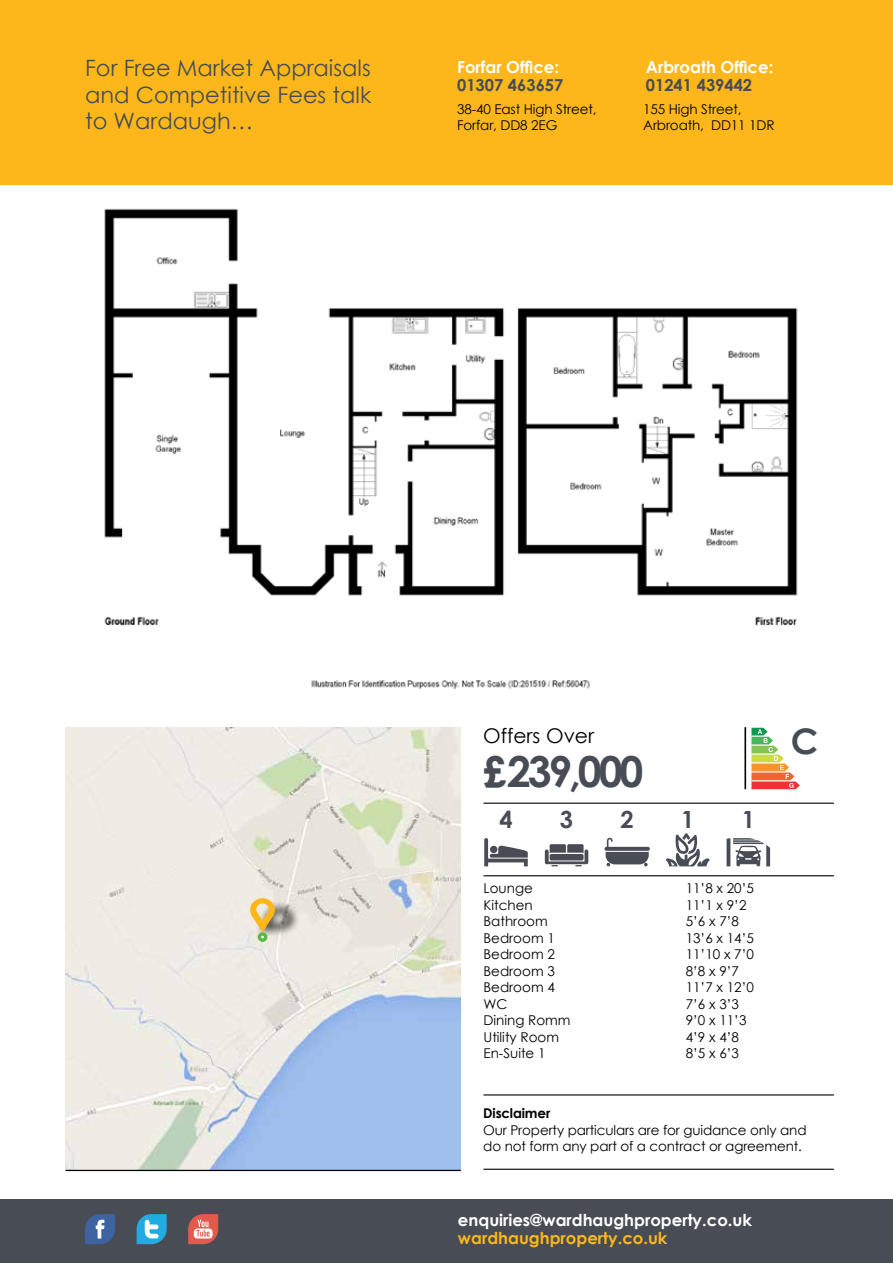
<style>
.page{position:relative;width:893px;height:1263px;background:#fff}
.page>*{position:absolute;margin:0;border:0;box-sizing:border-box;transform-origin:0 0}
.t1{font:700 42.75px "Century Gothic";letter-spacing:-.075em;color:#474c55}
.t2{font:700 35.25px "Century Gothic";color:#474c55}
.t3{font:700 23.7px "Century Gothic";color:#474c55}
.t4{font:22.5px/26.2px "Century Gothic";color:#474c55;text-align:justify}
.t5{font:20.25px "Century Gothic";color:#000}
.t6{font:700 16.5px "Century Gothic";color:#fff}
.t7{font:700 16.5px "Century Gothic";color:#fdb71b}
.t8{font:700 16.5px "Century Gothic";color:#474c55}
.t9{font:13.5px/16.5px "Century Gothic";letter-spacing:-.01em;color:#000}
.t10{font:700 13.5px "Century Gothic";letter-spacing:-.01em;color:#000}
</style>
<div class="page">
<img style="left:66px;top:728px;width:395px;height:442px">
<div style="left:0;top:0;width:893px;height:184px;background:#fdb71b"></div>
<div style="left:0;top:1199px;width:893px;height:64px;background:#474c55"></div>
<svg style="left:188px;top:1214px;width:30px;height:30px"></svg>
<svg style="left:137px;top:1214px;width:30px;height:30px"></svg>
<svg style="left:85px;top:1214px;width:30px;height:30px"></svg>
<hr style="left:66px;top:1170px;width:395px;height:1px;background:#000">
<svg style="left:751px;top:728px;width:49px;height:61px"></svg>
<hr style="left:744px;top:727px;width:2px;height:62px;background:#000">
<hr style="left:483px;top:803px;width:351px;height:1px;background:#000">
<hr style="left:483px;top:875px;width:351px;height:1px;background:#000">
<hr style="left:483px;top:1094px;width:351px;height:1px;background:#000">
<hr style="left:483px;top:1169px;width:351px;height:1px;background:#000">
<div style="left:254px;top:901px;width:47px;height:37px;background:#000;opacity:.75"></div>
<svg style="left:227px;top:890px;width:48px;height:42px"></svg>
<div style="left:259px;top:934px;width:7px;height:6px;background:#fff;border-radius:50%"></div>
<div style="left:258px;top:932px;width:9px;height:10px;border:3px solid #58b947;border-radius:50%"></div>
<svg style="left:484px;top:838px;width:44px;height:28px"></svg>
<svg style="left:545px;top:844px;width:43px;height:22px"></svg>
<svg style="left:666px;top:833px;width:44px;height:33px"></svg>
<svg style="left:727px;top:838px;width:43px;height:28px"></svg>
<svg style="left:604px;top:838px;width:46px;height:28px"></svg>
<img style="left:104px;top:208px;width:694px;height:481px">
<h3 class="t4" style="left:85px;top:55px;width:288px">For Free Market Appraisals and Competitive Fees talk to Wardaugh…</h3>
<p class="t6" style="left:457px;top:54px;width:103px">Forfar Office:</p>
<p class="t6" style="left:646px;top:54px;width:129px">Arbroath Office:</p>
<p class="t8" style="left:646px;top:72px;width:108px">01241 439442</p>
<p class="t8" style="left:457px;top:72px;width:108px">01307 463657</p>
<p class="t9" style="left:457px;top:100px;width:141px">38-40 East High Street,<br>Forfar, DD8 2EG</p>
<p class="t9" style="left:643px;top:100px;width:133px">155 High Street,<br>Arbroath, DD11 1DR</p>
<h3 class="t5" style="left:483px;top:721px;width:113px">Offers Over</h3>
<h1 class="t1" style="left:483px;top:739px;width:162px">£239,000</h1>
<h3 class="t3" style="left:499px;top:801px;width:15px">4</h3>
<h3 class="t3" style="left:560px;top:801px;width:15px">3</h3>
<h3 class="t3" style="left:621px;top:801px;width:15px">2</h3>
<h3 class="t3" style="left:681px;top:801px;width:15px">1</h3>
<h3 class="t3" style="left:742px;top:801px;width:15px">1</h3>
<p class="t9" style="left:483px;top:880px;width:89px">Lounge<br>Kitchen<br>Bathroom<br>Bedroom 1<br>Bedroom 2<br>Bedroom 3<br>Bedroom 4<br>WC<br>Dining Romm<br>Utility Room<br>En-Suite 1</p>
<p class="t9" style="left:686px;top:880px;width:70px">11’8 x 20’5<br>11’1 x 9’2<br>5’6 x 7’8<br>13’6 x 14’5<br>11’10 x 7’0<br>8’8 x 9’7<br>11’7 x 12’0<br>7’6 x 3’3<br>9’0 x 11’3<br>4’9 x 4’8<br>8’5 x 6’3</p>
<h2 class="t2" style="left:791px;top:715px;width:29px">C</h2>
<p class="t10" style="left:483px;top:1103px;width:69px">Disclaimer</p>
<p class="t9" style="left:483px;top:1121px;width:325px">Our Property particulars are for guidance only and do not form any part of a contract or agreement.</p>
<p class="t6" style="left:458px;top:1208px;width:296px">enquiries@wardhaughproperty.co.uk</p>
<p class="t7" style="left:458px;top:1226px;width:211px">wardhaughproperty.co.uk</p>
</div>
